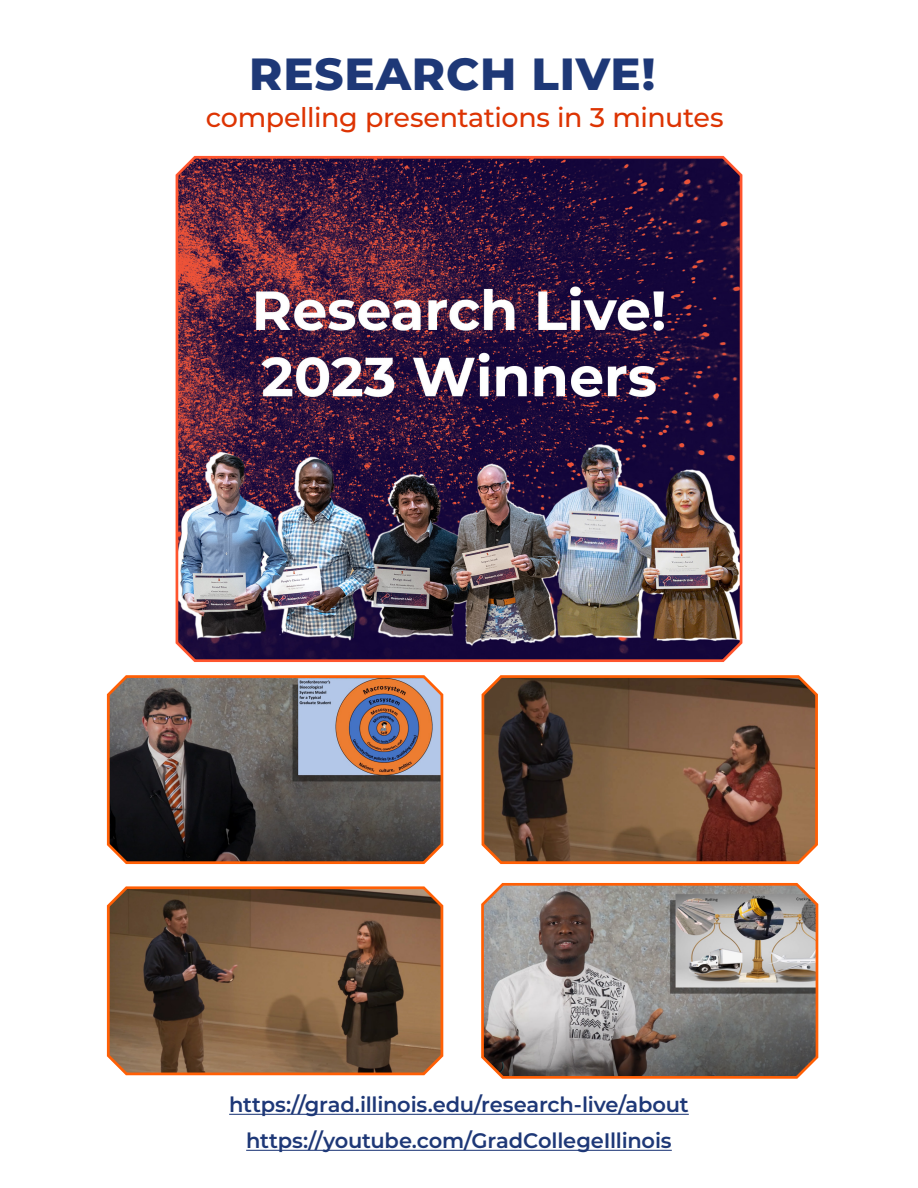
<style>
.page{position:relative;width:918px;height:1188px;background:#fff}
.page>*{position:absolute;margin:0;border:0;box-sizing:border-box;transform-origin:0 0}
.H2-_NEW{font:800 45px "Montserrat";letter-spacing:.02em;color:#1e3877}
.Bottom_topic{font:500 27px "Montserrat";letter-spacing:-.015em;color:#dd3403}
.Bottom_URL{font:600 21px "Montserrat";letter-spacing:-.01em;color:#1e3877}
</style>
<div class="page">
<hr style="left:229px;top:1114px;width:460px;height:1px;background:#1e3877">
<hr style="left:246px;top:1150px;width:426px;height:1px;background:#1e3877">
<svg style="left:481px;top:882px;width:338px;height:197px;background:#958a84"></svg>
<svg style="left:481px;top:675px;width:337px;height:190px;background:#745039"></svg>
<svg style="left:106px;top:886px;width:338px;height:190px;background:#7a593f"></svg>
<svg style="left:106px;top:675px;width:338px;height:190px;background:#685a56"></svg>
<img style="left:175px;top:155px;width:568px;height:507px">
<p class="H2-_NEW" style="left:249px;top:41px;width:408px">RESEARCH LIVE!</p>
<p class="Bottom_topic" style="left:206px;top:98px;width:519px">compelling presentations in 3 minutes</p>
<p class="Bottom_URL" style="left:229px;top:1090px;width:461px">https://grad.illinois.edu/research-live/about</p>
<p class="Bottom_URL" style="left:246px;top:1126px;width:427px">https://youtube.com/GradCollegeIllinois</p>
</div>
